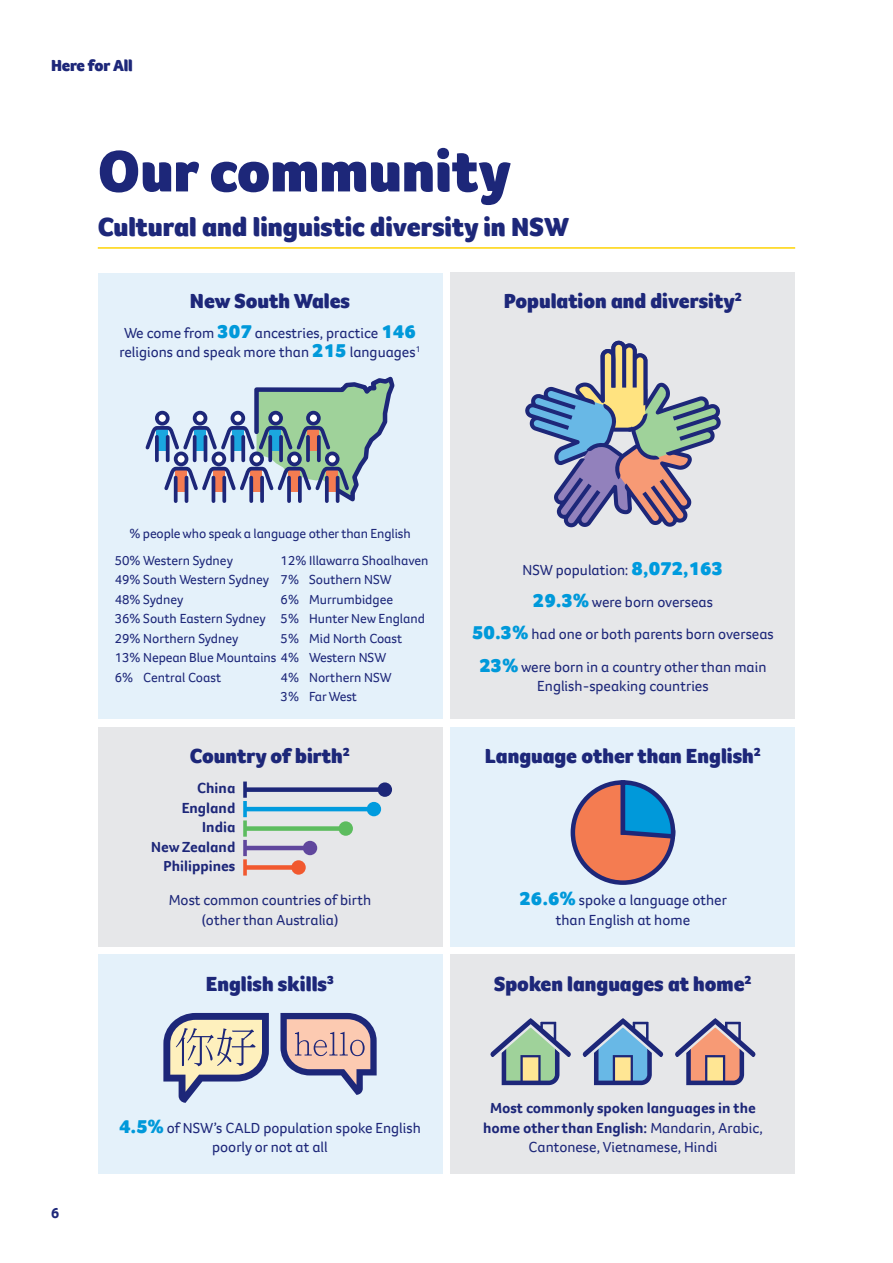
<style>
.page{position:relative;width:893px;height:1263px;background:#fff}
.page>*{position:absolute;margin:0;border:0;box-sizing:border-box;transform-origin:0 0}
.Heading_1{font:900 60px "Foco CC";color:#1d2779}
.Heading_2{font:900 27px "Foco CC";color:#1d2779}
.Infographic_heading{font:900 21px "Foco CC";color:#1d2779}
.t1{font:900 16.5px "Foco CC";letter-spacing:-.01em;color:#1d2779}
.Infographic_copy{font:15px/19.5px "Foco CC";color:#1d2779;text-align:center}
.Infographic_copy-2{font:700 15px/19.5px "Foco CC";color:#1d2779;text-align:center}
.Infographic_copy-3{font:13.5px "Foco CC";color:#1d2779}
.s1{font-weight:900;font-size:19.5px;color:#0099da}
.s2{font-weight:900;font-size:19.5px;color:#009bde}
.s3{font-weight:400}
</style>
<div class="page">
<div style="left:98px;top:273px;width:344px;height:319px;background:#e4f1fa"></div>
<div style="left:98px;top:500px;width:344px;height:219px;background:#e4f1fa"></div>
<div style="left:98px;top:727px;width:344px;height:219px;background:#e6e7e9"></div>
<div style="left:98px;top:955px;width:344px;height:219px;background:#e4f1fa"></div>
<div style="left:451px;top:272px;width:344px;height:219px;background:#e6e7e9"></div>
<div style="left:451px;top:478px;width:344px;height:241px;background:#e6e7e9"></div>
<div style="left:451px;top:727px;width:344px;height:219px;background:#e4f1fa"></div>
<div style="left:451px;top:955px;width:344px;height:219px;background:#e6e7e9"></div>
<hr style="left:98px;top:247px;width:697px;height:2px;background:#fed304">
<svg style="left:570px;top:780px;width:106px;height:105px"></svg>
<svg style="left:490px;top:1018px;width:266px;height:67px"></svg>
<div style="left:245px;top:787px;width:140px;height:5px;background:#1d2779"></div>
<svg style="left:243px;top:781px;width:4px;height:17px"></svg>
<div style="left:378px;top:782px;width:14px;height:15px;background:#1d2779;border-radius:50%"></div>
<hr style="left:245px;top:807px;width:129px;height:4px;background:#009bde">
<svg style="left:243px;top:801px;width:4px;height:16px"></svg>
<div style="left:367px;top:802px;width:14px;height:14px;background:#009bde;border-radius:50%"></div>
<div style="left:245px;top:826px;width:101px;height:5px;background:#5cbc5e"></div>
<svg style="left:243px;top:820px;width:4px;height:17px"></svg>
<div style="left:339px;top:821px;width:14px;height:15px;background:#5cbc5e;border-radius:50%"></div>
<hr style="left:245px;top:846px;width:65px;height:4px;background:#60479d">
<svg style="left:243px;top:840px;width:4px;height:16px"></svg>
<div style="left:303px;top:841px;width:14px;height:14px;background:#60479d;border-radius:50%"></div>
<div style="left:245px;top:865px;width:54px;height:5px;background:#f1592f"></div>
<svg style="left:243px;top:859px;width:4px;height:16px"></svg>
<div style="left:291px;top:860px;width:15px;height:15px;background:#f1592f;border-radius:50%"></div>
<svg style="left:145px;top:376px;width:250px;height:127px"></svg>
<svg style="left:163px;top:1013px;width:106px;height:90px"></svg>
<svg style="left:280px;top:1013px;width:97px;height:82px"></svg>
<svg style="left:525px;top:341px;width:196px;height:186px"></svg>
<p class="t1" style="left:51px;top:55px;width:83px">Here for All</p>
<p class="Heading_1" style="left:98px;top:131px;width:415px">Our community</p>
<p class="Heading_2" style="left:98px;top:209px;width:473px">Cultural and linguistic diversity in NSW</p>
<p class="Infographic_heading" style="left:190px;top:287px;width:162px">New South Wales</p>
<p class="Infographic_copy" style="left:120px;top:323px;width:302px">We come from <span class="s1">307</span> ancestries, practice <span class="s1">146 </span>religions and speak more than <span class="s1">215</span> languages<sup>1</sup></p>
<p class="Infographic_heading" style="left:504px;top:287px;width:240px">Population and diversity<sup>2</sup></p>
<p class="Infographic_copy-2" style="left:51px;top:1203px;width:10px">6</p>
<p class="Infographic_copy-3" style="left:129px;top:524px;width:283px">% people who speak a language other than English</p>
<p class="Infographic_copy-3" style="left:115px;top:551px;width:120px">50% Western Sydney</p>
<p class="Infographic_copy-3" style="left:115px;top:571px;width:156px">49% South Western Sydney</p>
<p class="Infographic_copy-3" style="left:115px;top:590px;width:70px">48% Sydney</p>
<p class="Infographic_copy-3" style="left:115px;top:610px;width:153px">36% South Eastern Sydney</p>
<p class="Infographic_copy-3" style="left:115px;top:629px;width:125px">29% Northern Sydney</p>
<p class="Infographic_copy-3" style="left:115px;top:649px;width:273px">13% Nepean Blue Mountains 4% Western NSW</p>
<p class="Infographic_copy-3" style="left:115px;top:668px;width:108px">6% Central Coast</p>
<p class="Infographic_copy-3" style="left:281px;top:551px;width:149px">12% Illawarra Shoalhaven</p>
<p class="Infographic_copy-3" style="left:281px;top:571px;width:113px">7% Southern NSW</p>
<p class="Infographic_copy-3" style="left:281px;top:590px;width:114px">6% Murrumbidgee</p>
<p class="Infographic_copy-3" style="left:281px;top:610px;width:146px">5% Hunter New England</p>
<p class="Infographic_copy-3" style="left:281px;top:629px;width:123px">5% Mid North Coast</p>
<p class="Infographic_copy-3" style="left:281px;top:668px;width:112px">4% Northern NSW</p>
<p class="Infographic_copy-3" style="left:281px;top:688px;width:78px">3% Far West</p>
<p class="Infographic_heading" style="left:190px;top:742px;width:162px">Country of birth<sup>2</sup></p>
<p class="Infographic_copy-2" style="left:197px;top:778px;width:40px">China</p>
<p class="Infographic_copy-2" style="left:182px;top:798px;width:55px">England</p>
<p class="Infographic_copy-2" style="left:202px;top:817px;width:35px">India</p>
<p class="Infographic_copy-2" style="left:151px;top:837px;width:86px">New Zealand</p>
<p class="Infographic_copy-2" style="left:164px;top:856px;width:73px">Philippines</p>
<p class="Infographic_copy" style="left:169px;top:890px;width:204px">Most common countries of birth (other than Australia)</p>
<p class="Infographic_heading" style="left:206px;top:970px;width:130px">English skills<sup>3</sup></p>
<p class="Infographic_copy" style="left:119px;top:1118px;width:303px"><span class="s1">4.5%</span> of NSW’s CALD population spoke English poorly or not at all</p>
<p class="Infographic_copy" style="left:523px;top:560px;width:202px">NSW population: <span class="s2">8,072,163</span></p>
<p class="Infographic_copy" style="left:533px;top:592px;width:182px"><span class="s1">29.3%</span> were born overseas</p>
<p class="Infographic_copy" style="left:472px;top:624px;width:303px"><span class="s1">50.3%</span> had one or both parents born overseas</p>
<p class="Infographic_copy" style="left:479px;top:656px;width:289px"><span class="s1">23%</span> were born in a country other than main<br>English-speaking countries</p>
<p class="Infographic_heading" style="left:485px;top:742px;width:278px">Language other than English<sup>2</sup></p>
<p class="Infographic_copy" style="left:519px;top:890px;width:209px"><span class="s1">26.6%</span> spoke a language other than English at home</p>
<p class="Infographic_heading" style="left:494px;top:970px;width:259px">Spoken languages at home<sup>2</sup></p>
<p class="Infographic_copy-2" style="left:483px;top:1098px;width:281px">Most commonly spoken languages in the home other than English: <span class="s3">Mandarin, Arabic,<br>Cantonese, Vietnamese, Hindi</span></p>
</div>
